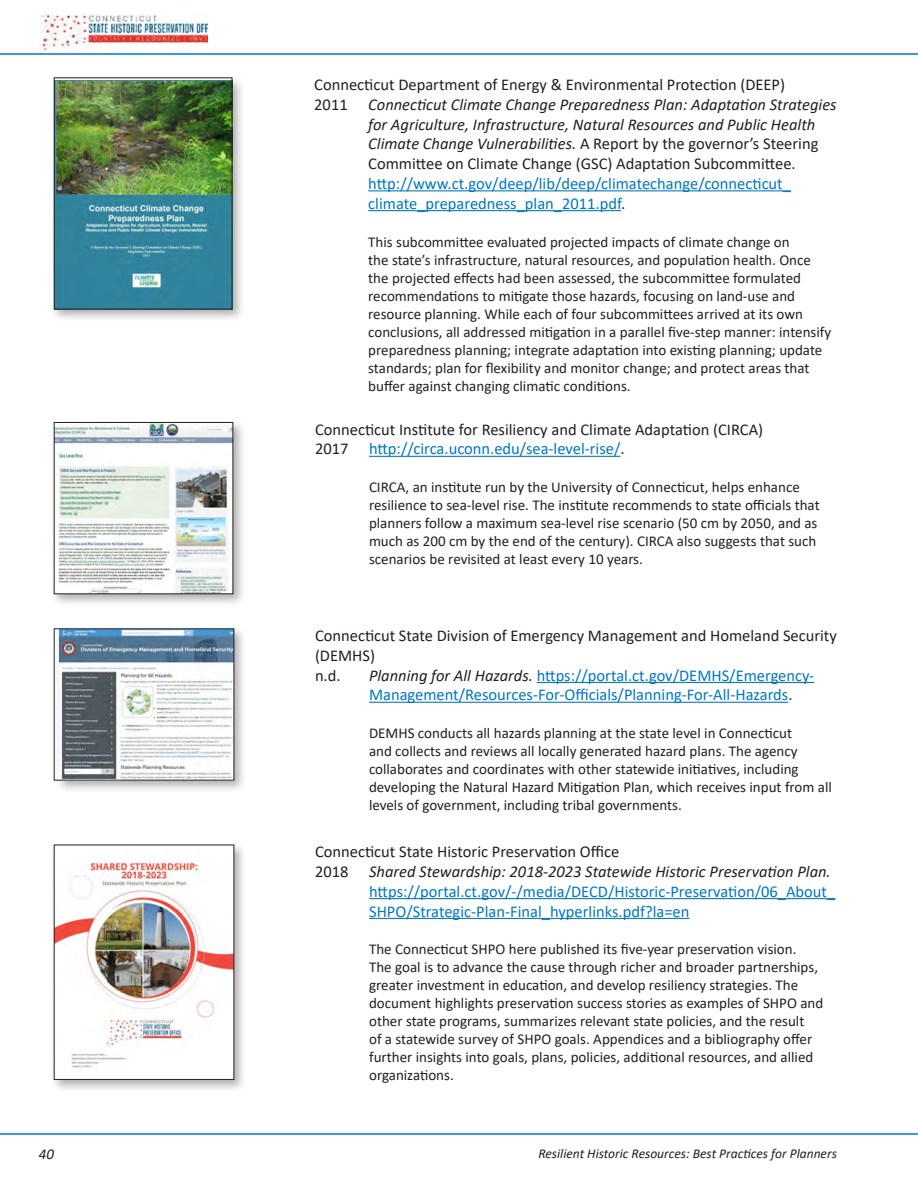
<style>
.page{position:relative;width:918px;height:1188px;background:#fff}
.page>*{position:absolute;margin:0;border:0;box-sizing:border-box;transform-origin:0 0}
.Reference{font:16.5px/19.8px "Calibri";color:#0177c1}
.Reference-2{font:italic 16.5px/19.8px "Calibri";color:#231f20}
.Reference-3{font:16.5px/19.8px "Calibri";color:#231f20}
.Ref_Body{font:15px/18px "Calibri";color:#231f20}
.t1{font:italic 15px "Calibri";color:#231f20}
.t2{font:italic 13.5px "Calibri";color:#231f20}
.s1{font-style:normal}
.s2{font-style:normal;color:#0177c1}
.s3{color:#231f20}
.s4{font-style:italic;color:#231f20}
</style>
<div class="page">
<img style="left:40px;top:14px;width:168px;height:39px">
<hr style="left:0;top:1133px;width:918px;height:2px;background:#0177c1">
<hr style="left:0;top:53px;width:918px;height:2px;background:#0177c1">
<hr style="left:369px;top:456px;width:251px;height:1px;background:#0177c1">
<div style="left:51px;top:419px;width:195px;height:188px;background:#231f20;opacity:.35"></div>
<img style="left:56px;top:424px;width:175px;height:168px">
<div style="left:54px;top:422px;width:179px;height:172px;border:1px solid #231f20"></div>
<hr style="left:537px;top:682px;width:277px;height:1px;background:#0177c1">
<hr style="left:369px;top:702px;width:419px;height:1px;background:#0177c1">
<div style="left:51px;top:625px;width:196px;height:168px;background:#231f20;opacity:.35"></div>
<img style="left:59px;top:631px;width:173px;height:147px">
<hr style="left:369px;top:898px;width:466px;height:1px;background:#0177c1">
<hr style="left:369px;top:918px;width:321px;height:1px;background:#0177c1">
<div style="left:51px;top:841px;width:196px;height:251px;background:#231f20;opacity:.35"></div>
<img style="left:56px;top:847px;width:176px;height:231px">
<hr style="left:368px;top:190px;width:423px;height:1px;background:#0177c1">
<hr style="left:368px;top:210px;width:253px;height:1px;background:#0177c1">
<div style="left:51px;top:74px;width:194px;height:248px;background:#231f20;opacity:.35"></div>
<img style="left:56px;top:80px;width:174px;height:227px">
<div style="left:54px;top:78px;width:178px;height:231px;border:1px solid #231f20"></div>
<p class="Reference-3" style="left:314px;top:74px;width:472px">Connecticut Department of Energy &amp; Environmental Protection (DEEP)</p>
<p class="Reference-2" style="left:368px;top:94px;width:470px;text-indent:-54px"><span class="s1">2011</span> Connecticut Climate Change Preparedness Plan: Adaptation Strategies for Agriculture, Infrastructure, Natural Resources and Public Health Climate Change Vulnerabilities. <span class="s1">A Report by the governor’s Steering Committee on Climate Change (GSC) Adaptation Subcommittee. </span><span class="s2">http://www.ct.gov/deep/lib/deep/climatechange/connecticut_ climate_preparedness_plan_2011.pdf</span><span class="s1">.</span></p>
<p class="Ref_Body" style="left:368px;top:232px;width:465px">This subcommittee evaluated projected impacts of climate change on<br>the state’s infrastructure, natural resources, and population health. Once the projected effects had been assessed, the subcommittee formulated recommendations to mitigate those hazards, focusing on land-use and resource planning. While each of four subcommittees arrived at its own conclusions, all addressed mitigation in a parallel five-step manner: intensify preparedness planning; integrate adaptation into existing planning; update standards; plan for flexibility and monitor change; and protect areas that buffer against changing climatic conditions.</p>
<p class="Reference-3" style="left:315px;top:419px;width:450px">Connecticut Institute for Resiliency and Climate Adaptation (CIRCA)</p>
<p class="Reference" style="left:315px;top:439px;width:311px"><span class="s3">2017</span> http://circa.uconn.edu/sea-level-rise/<span class="s3">.</span></p>
<p class="Ref_Body" style="left:369px;top:478px;width:452px">CIRCA, an institute run by the University of Connecticut, helps enhance resilience to sea-level rise. The institute recommends to state officials that planners follow a maximum sea-level rise scenario (50 cm by 2050, and as much as 200 cm by the end of the century). CIRCA also suggests that such scenarios be revisited at least every 10 years.</p>
<p class="Reference-3" style="left:315px;top:625px;width:524px">Connecticut State Division of Emergency Management and Homeland Security (DEMHS)</p>
<p class="Reference-3" style="left:315px;top:665px;width:27px">n.d.</p>
<p class="Reference" style="left:369px;top:665px;width:447px"><span class="s4">Planning for All Hazards.</span> https://portal.ct.gov/DEMHS/Emergency-<br>Management/Resources-For-Officials/Planning-For-All-Hazards<span class="s3">.</span></p>
<p class="Ref_Body" style="left:369px;top:724px;width:464px">DEMHS conducts all hazards planning at the state level in Connecticut<br>and collects and reviews all locally generated hazard plans. The agency collaborates and coordinates with other statewide initiatives, including developing the Natural Hazard Mitigation Plan, which receives input from all levels of government, including tribal governments.</p>
<p class="Reference-3" style="left:315px;top:841px;width:306px">Connecticut State Historic Preservation Office</p>
<p class="Reference" style="left:369px;top:861px;width:468px;text-indent:-54px"><span class="s3">2018</span> <span class="s4">Shared Stewardship: 2018-2023 Statewide Historic Preservation Plan. </span>https://portal.ct.gov/-/media/DECD/Historic-Preservation/06_About_<br>SHPO/Strategic-Plan-Final_hyperlinks.pdf?la=en</p>
<p class="Ref_Body" style="left:369px;top:940px;width:456px">The Connecticut SHPO here published its five-year preservation vision.<br>The goal is to advance the cause through richer and broader partnerships, greater investment in education, and develop resiliency strategies. The document highlights preservation success stories as examples of SHPO and other state programs, summarizes relevant state policies, and the result<br>of a statewide survey of SHPO goals. Appendices and a bibliography offer further insights into goals, plans, policies, additional resources, and allied organizations.</p>
<p class="t1" style="left:39px;top:1143px;width:17px">40</p>
<p class="t2" style="left:538px;top:1144px;width:300px">Resilient Historic Resources: Best Practices for Planners</p>
</div>
